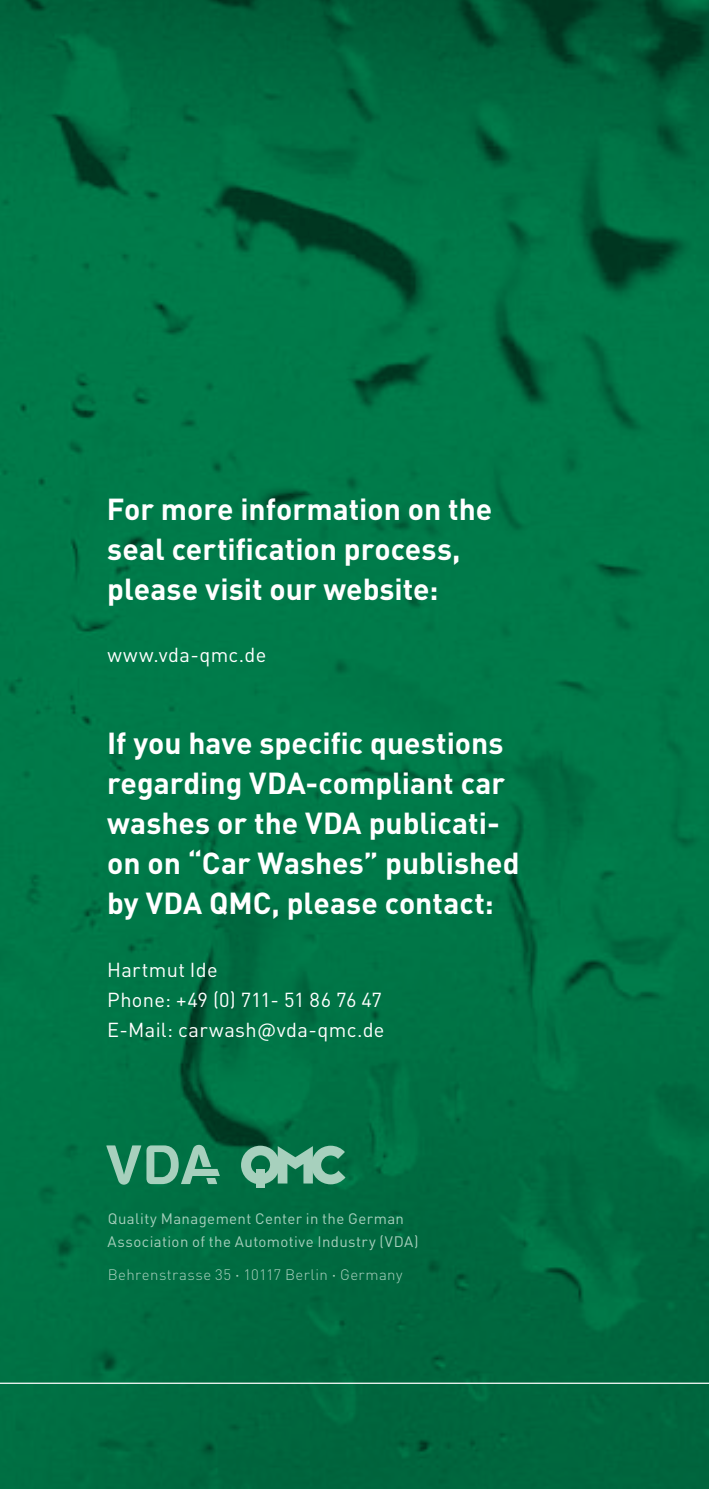
<style>
.page{position:relative;width:709px;height:1489px;background:#fff}
.page>*{position:absolute;margin:0;border:0;box-sizing:border-box;transform-origin:0 0}
.t1{font:700 30px/40px "DIN Pro";color:#fff}
.t2{font:20px/30px "DIN Pro";letter-spacing:.015em;color:#fff}
.t3{font:15px/22.5px "DIN Pro";letter-spacing:.025em;color:#a7d0bd}
.t4{font:300 15px "DIN Pro";letter-spacing:.03em;color:#a7d0bd}
.s1{font-family:"Meta Pro";font-weight:400}
</style>
<div class="page">
<img style="left:0;top:0;width:709px;height:1488px">
<hr style="left:0;top:1382px;width:709px;height:1px;background:#fff">
<svg style="left:106px;top:1143px;width:114px;height:43px;background:#459876"></svg>
<div style="left:256px;top:1169px;width:9px;height:18px;background:#a7d0bd"></div>
<svg style="left:241px;top:1145px;width:104px;height:39px;background:#64a78b"></svg>
<p class="t1" style="left:107px;top:487px;width:387px">For more information on the seal certification process, please visit our website:</p>
<p class="t2" style="left:107px;top:638px;width:160px">www.vda-qmc.de</p>
<p class="t1" style="left:107px;top:721px;width:414px">If you have specific questions regarding VDA-compliant car washes or the VDA publicati&shy;on on “Car Washes” published by VDA QMC, please contact:</p>
<p class="t2" style="left:107px;top:953px;width:279px">Hartmut Ide<br>Phone: +49 (0) 711- 51 86 76 47<br>E-Mail: carwash@vda-qmc.de</p>
<p class="t3" style="left:107px;top:1206px;width:313px">Quality Management Center in the German<br>Association of the Automotive Industry (VDA)</p>
<p class="t4" style="left:108px;top:1263px;width:296px">Behrenstrasse 35 <span class="s1">·</span> 10117 Berlin <span class="s1">·</span> Germany</p>
</div>
